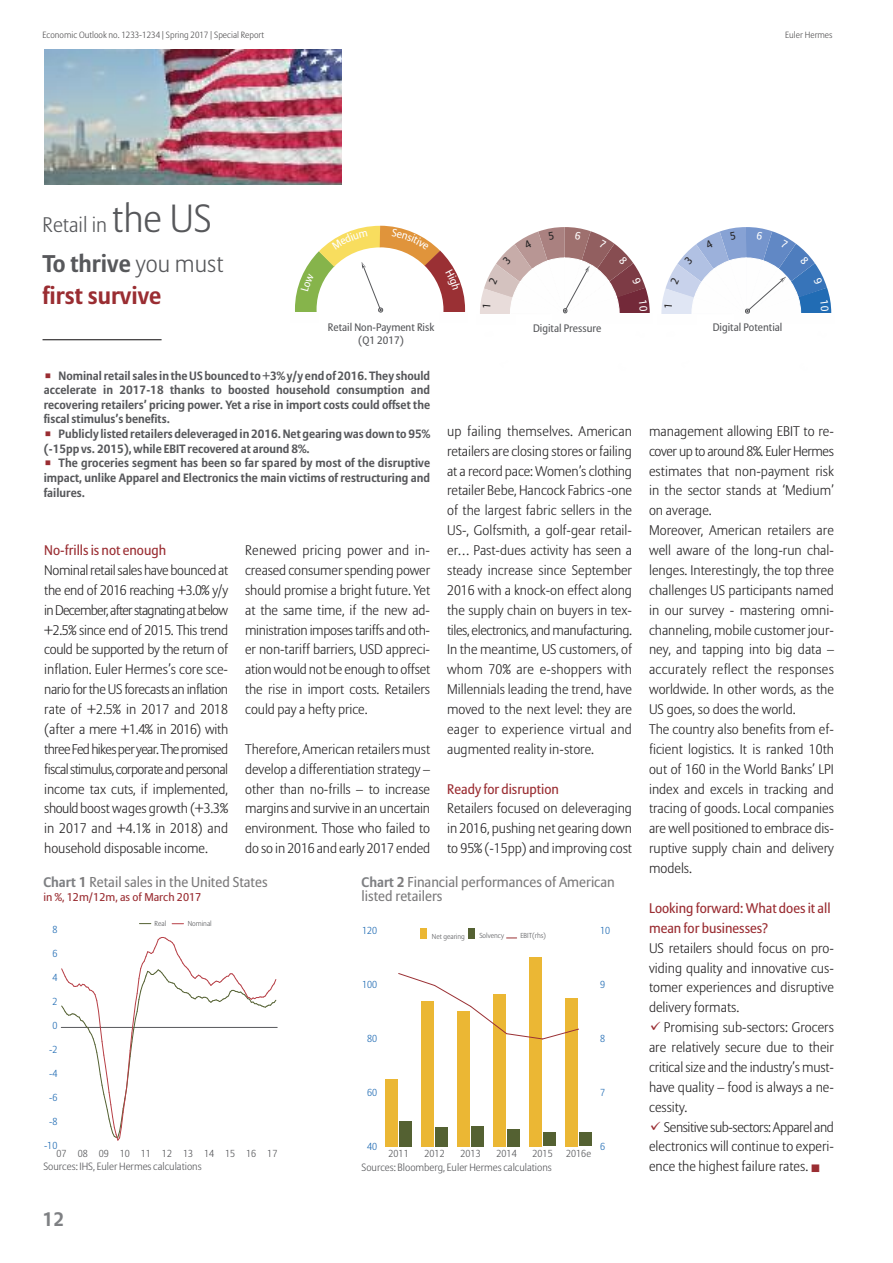
<style>
.page{position:relative;width:893px;height:1263px;background:#fff}
.page>*{position:absolute;margin:0;border:0;box-sizing:border-box;transform-origin:0 0}
.t1{font:700 24px/31.5px "Allianz Sans";color:#9a2d32}
.t2{font:300 21px "Allianz Sans";color:#57585b}
.t3{font:700 19.5px "Allianz Sans";color:#7e8083}
.t4{font:14.25px/14px "Allianz Sans";color:#7d7c7d}
.t5{font:300 13.8px/19.8px "Allianz Sans";color:#272526;text-align:justify}
.t6{font:13.8px/19.8px "Allianz Sans";color:#9a2d32}
.t7{font:700 12px/14.7px "Allianz Sans";color:#57585b;text-align:justify}
.t8{font:11.25px "Allianz Sans";color:#9a2d32;scale:1.04 1}
.t9{font:10.8px/12.9px "Allianz Sans";color:#57585b;text-align:center}
.t10{font:300 10.5px "Allianz Sans";color:#57585b}
.t11{font:300 10.05px "Allianz Sans";color:#57585b}
.t12{font:300 10.05px "Allianz Sans";color:#216cb4}
.t13{font:300 9px "Allianz Sans";color:#525152}
.t14{font:300 7.2px "Allianz Sans";color:#57585b}
.s1{font-size:39px}
.s2{color:#57585b}
.s3{font-weight:300;color:#57585b}
.s4{font-weight:700;font-size:13.8px;color:#7e8083}
.s5{font-weight:700}
.s6{color:#9a2d32}
</style>
<div class="page">
<hr style="left:43px;top:339px;width:119px;height:1px;background:#272526">
<svg style="left:139px;top:923px;width:12px;height:1px"></svg>
<svg style="left:172px;top:923px;width:12px;height:1px"></svg>
<svg style="left:60px;top:937px;width:217px;height:204px"></svg>
<div style="left:468px;top:928px;width:7px;height:10px;background:#546132"></div>
<div style="left:399px;top:1121px;width:13px;height:25px;background:#546132"></div>
<div style="left:435px;top:1127px;width:13px;height:19px;background:#546132"></div>
<div style="left:471px;top:1126px;width:13px;height:20px;background:#546132"></div>
<div style="left:507px;top:1129px;width:13px;height:17px;background:#546132"></div>
<div style="left:543px;top:1132px;width:13px;height:14px;background:#546132"></div>
<div style="left:579px;top:1132px;width:13px;height:14px;background:#546132"></div>
<div style="left:420px;top:928px;width:7px;height:10px;background:#ebb734"></div>
<div style="left:385px;top:1079px;width:13px;height:67px;background:#ebb734"></div>
<div style="left:421px;top:1001px;width:13px;height:145px;background:#ebb734"></div>
<div style="left:457px;top:1011px;width:13px;height:135px;background:#ebb734"></div>
<div style="left:493px;top:993px;width:13px;height:153px;background:#ebb734"></div>
<div style="left:529px;top:956px;width:13px;height:190px;background:#ebb734"></div>
<div style="left:565px;top:998px;width:13px;height:148px;background:#ebb734"></div>
<svg style="left:398px;top:973px;width:181px;height:67px"></svg>
<img style="left:44px;top:49px;width:298px;height:136px">
<svg style="left:295px;top:226px;width:171px;height:87px"></svg>
<svg style="left:480px;top:227px;width:170px;height:87px"></svg>
<svg style="left:661px;top:227px;width:170px;height:87px"></svg>
<p class="t13" style="left:43px;top:31px;width:223px">Economic Outlook no. 1233-1234 | Spring 2017 | Special Report</p>
<p class="t13" style="left:785px;top:31px;width:49px">Euler Hermes</p>
<h2 class="t2" style="left:43px;top:216px;width:171px">Retail in <span class="s1">the US</span></h2>
<h1 class="t1" style="left:43px;top:250px;width:182px"><span class="s2">To thrive</span> <span class="s3">you must </span>first survive</h1>
<p class="t9" style="left:328px;top:321px;width:108px">Retail Non-Payment Risk (Q1 2017)</p>
<p class="t9" style="left:533px;top:322px;width:70px">Digital Pressure</p>
<p class="t9" style="left:713px;top:322px;width:71px">Digital Potential</p>
<p class="t7" style="left:44px;top:369px;width:388px;text-indent:15px">Nominalretail sales intheUS bounced to+3%y/y end of 2016. They should accelerate in 2017-18 thanks to boosted household consumption and recovering retailers’ pricing power. Yet a rise in import costs could offset the fiscal stimulus’s benefits.</p>
<p class="t7" style="left:44px;top:428px;width:388px;text-indent:15px">Publicly listed retailers deleveraged in 2016.Net gearingwas down to 95% (-15pp vs. 2015), while EBIT recovered at around 8%.</p>
<p class="t7" style="left:44px;top:457px;width:388px;text-indent:15px">The groceries segment has been so far spared by most of the disruptive impact, unlike Apparel and Electronics the main victims of restructuring and failures.</p>
<p class="t6" style="left:44px;top:541px;width:123px">No-frills is not enough</p>
<p class="t5" style="left:44px;top:561px;width:185px">Nominalretailsaleshavebouncedat the end of 2016 reaching +3.0% y/y inDecember,afterstagnatingatbelow +2.5% since end of 2015. This trend could be supported by the return of inflation. Euler Hermes’s core sce&shy;nario for the US forecasts an inflation rate of +2.5% in 2017 and 2018 (after a mere +1.4% in 2016) with threeFedhikesperyear.Thepromised fiscalstimulus,corporateandpersonal income tax cuts, if implemented, shouldboost wages growth (+3.3% in 2017 and +4.1% in 2018) and household disposable income.</p>
<p class="t5" style="left:245px;top:541px;width:186px">Renewed pricing power and in&shy;creased consumer spending power should promise a bright future. Yet at the same time, if the new ad&shy;ministration imposes tariffs and oth&shy;er non-tariff barriers, USD appreci&shy;ation would not be enough to offset the rise in import costs. Retailers could pay a hefty price.</p>
<p class="t5" style="left:245px;top:740px;width:186px">Therefore, American retailers must develop a differentiation strategy – other than no-frills – to increase margins and survive in an uncertain environment. Those who failed to do so in 2016 and early 2017 ended</p>
<p class="t5" style="left:447px;top:422px;width:186px">up failing themselves. American retailers are closing stores or failing at a record pace: Women’s clothing retailer Bebe, Hancock Fabrics -one of the largest fabric sellers in the US-, Golfsmith, a golf-gear retail&shy;er… Past-dues activity has seen a steady increase since September 2016 with a knock-on effect along the supply chain on buyers in tex&shy;tiles, electronics, and manufacturing.<br>In the meantime, US customers, of whom 70% are e-shoppers with Millennials leading the trend, have moved to the next level: they are eager to experience virtual and augmented reality in-store.</p>
<p class="t6" style="left:447px;top:780px;width:113px">Ready for disruption</p>
<p class="t5" style="left:447px;top:800px;width:186px">Retailers focused on deleveraging in 2016, pushing net gearing down to 95% (-15pp) and improving cost</p>
<p class="t4" style="left:43px;top:876px;width:226px"><span class="s4">Chart</span> <span class="s5">1</span> Retail sales in the United States</p>
<p class="t8" style="left:43px;top:892px;width:153px">in %, 12m/12m, as of March 2017</p>
<p class="t12" style="left:52px;top:926px;width:7px">8</p>
<p class="t12" style="left:52px;top:950px;width:7px">6</p>
<p class="t12" style="left:52px;top:974px;width:7px">4</p>
<p class="t12" style="left:52px;top:998px;width:7px">2</p>
<p class="t12" style="left:52px;top:1022px;width:7px">0</p>
<p class="t12" style="left:49px;top:1046px;width:10px">-2</p>
<p class="t12" style="left:49px;top:1070px;width:10px">-4</p>
<p class="t12" style="left:49px;top:1094px;width:10px">-6</p>
<p class="t12" style="left:49px;top:1118px;width:10px">-8</p>
<p class="t14" style="left:154px;top:921px;width:13px">Real</p>
<p class="t14" style="left:188px;top:921px;width:26px">Nominal</p>
<p class="t12" style="left:44px;top:1142px;width:15px">-10</p>
<p class="t11" style="left:57px;top:1149px;width:222px">07 08 09 10 11 12 13 14 15 16 17</p>
<p class="t10" style="left:43px;top:1162px;width:160px">Sources: IHS, Euler Hermes calculations</p>
<h3 class="t3" style="left:43px;top:1211px;width:23px">12</h3>
<p class="t4" style="left:362px;top:876px;width:255px"><span class="s4">Chart</span> <span class="s5">2</span> Financial performances of American listed retailers</p>
<p class="t12" style="left:362px;top:927px;width:17px">120</p>
<p class="t12" style="left:362px;top:981px;width:17px">100</p>
<p class="t14" style="left:432px;top:933px;width:34px">Net gearing</p>
<p class="t14" style="left:479px;top:932px;width:26px">Solvency</p>
<p class="t14" style="left:520px;top:932px;width:27px">EBIT(rhs)</p>
<p class="t12" style="left:600px;top:927px;width:12px">10</p>
<p class="t12" style="left:600px;top:981px;width:7px">9</p>
<p class="t12" style="left:367px;top:1035px;width:12px">80</p>
<p class="t12" style="left:367px;top:1089px;width:12px">60</p>
<p class="t12" style="left:600px;top:1035px;width:7px">8</p>
<p class="t12" style="left:600px;top:1089px;width:7px">7</p>
<p class="t12" style="left:367px;top:1143px;width:12px">40</p>
<p class="t11" style="left:389px;top:1150px;width:22px">2011</p>
<p class="t11" style="left:425px;top:1150px;width:22px">2012</p>
<p class="t11" style="left:461px;top:1150px;width:22px">2013</p>
<p class="t11" style="left:497px;top:1150px;width:22px">2014</p>
<p class="t11" style="left:533px;top:1150px;width:22px">2015</p>
<p class="t11" style="left:566px;top:1150px;width:26px">2016e</p>
<p class="t10" style="left:362px;top:1162px;width:192px">Sources: Bloomberg, Euler Hermes calculations</p>
<p class="t12" style="left:600px;top:1143px;width:7px">6</p>
<p class="t5" style="left:649px;top:422px;width:186px;text-align:left">management allowing EBIT to re&shy;cover up to around 8%. Euler Hermes estimates that non-payment risk in the sector stands at ‘Medium’ on average.<br>Moreover, American retailers are well aware of the long-run chal&shy;lenges. Interestingly, the top three challenges US participants named in our survey - mastering omni&shy;channeling, mobile customer jour&shy;ney, and tapping into big data – accurately reflect the responses worldwide. In other words, as the<br>US goes, so does the world.<br>The country also benefits from ef&shy;ficient logistics. It is ranked 10th out of 160 in the World Banks’ LPI index and excels in tracking and tracing of goods. Local companies are well positioned to embrace dis&shy;ruptive supply chain and delivery models.</p>
<p class="t6" style="left:649px;top:899px;width:183px">Looking forward: What does it all mean for businesses?</p>
<p class="t5" style="left:649px;top:939px;width:186px">US retailers should focus on pro&shy;viding quality and innovative cus&shy;tomer experiences and disruptive delivery formats.</p>
<p class="t5" style="left:649px;top:1018px;width:186px"><span class="s6">✓</span> Promising sub-sectors: Grocers are relatively secure due to their critical size and the industry’s must&shy;have quality – food is always a ne&shy;cessity.</p>
<p class="t5" style="left:649px;top:1118px;width:186px"><span class="s6">✓</span> Sensitive sub-sectors: Apparel and electronics will continue to experi&shy;ence the highest failure rates.</p>
</div>
